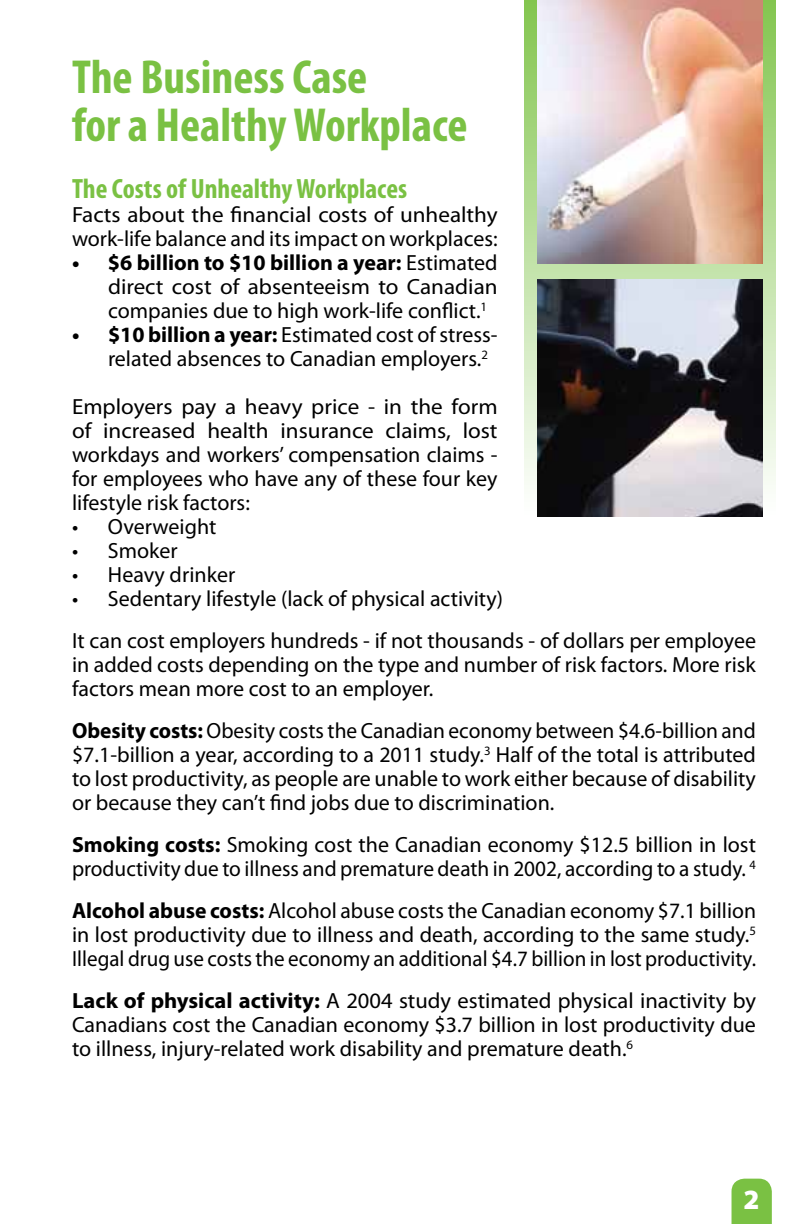
<style>
.page{position:relative;width:792px;height:1224px;background:#fff}
.page>*{position:absolute;margin:0;border:0;box-sizing:border-box;transform-origin:0 0}
.t1{font:700 condensed 48px/48px "Myriad Pro";color:#7ac143}
.t2{font:700 condensed 28px "Myriad Pro";color:#7ac143}
.t3{font:900 28px "Myriad Pro";color:#fff}
.t4{font:22px/24px "Myriad Pro";color:#000;text-align:justify}
.t5{font:22px/24px "Myriad Pro";color:#000;scale:1.05 1}
.s1{font-weight:700}
</style>
<div class="page">
<div style="left:732px;top:1179px;width:40px;height:45px;background:#7ac143"></div>
<svg style="left:525px;top:0;width:251px;height:517px;background:#c3e2ab"></svg>
<img style="left:538px;top:0;width:225px;height:264px">
<img style="left:538px;top:279px;width:225px;height:238px">
<h1 class="t1" style="left:72px;top:52px;width:397px">The Business Case<br>for a Healthy Workplace</h1>
<p class="t2" style="left:72px;top:172px;width:337px">The Costs of Unhealthy Workplaces</p>
<p class="t5" style="left:72px;top:203px;width:407px">Facts about the financial costs of unhealthy work-life balance and its impact on workplaces:</p>
<p class="t4" style="left:108px;top:251px;width:391px;text-indent:-36px"><span class="s1">• $6 billion to $10 billion a year:</span> Estimated direct cost of absenteeism to Canadian companies due to high work-life conflict.<sup>1</sup></p>
<p class="t4" style="left:108px;top:323px;width:391px;text-indent:-36px"><span class="s1">• $10 billion a year:</span> Estimated cost of stress&shy;related absences to Canadian employers.<sup>2</sup></p>
<p class="t5" style="left:72px;top:395px;width:407px;text-align:justify">Employers pay a heavy price - in the form of increased health insurance claims, lost workdays and workers’ compensation claims - for employees who have any of these four key lifestyle risk factors:</p>
<p class="t4" style="left:72px;top:515px;width:146px">• Overweight</p>
<p class="t4" style="left:72px;top:539px;width:107px">• Smoker</p>
<p class="t4" style="left:72px;top:563px;width:165px">• Heavy drinker</p>
<p class="t4" style="left:72px;top:578px;width:686px;line-height:42px">• Sedentary lifestyle (lack of physical activity)<br>It can cost employers hundreds - if not thousands - of dollars per employee</p>
<p class="t4" style="left:72px;top:653px;width:686px">in added costs depending on the type and number of risk factors. More risk factors mean more cost to an employer.</p>
<p class="t4" style="left:72px;top:719px;width:686px"><span class="s1">Obesity costs:</span> Obesity costs the Canadian economy between $4.6-billion and $7.1-billion a year, according to a 2011 study.<sup>3</sup> Half of the total is attributed to lost productivity, as people are unable to work either because of disability or because they can’t find jobs due to discrimination.</p>
<p class="t4" style="left:72px;top:833px;width:686px"><span class="s1">Smoking costs:</span> Smoking cost the Canadian economy $12.5 billion in lost productivity due to illness and premature death in 2002, according to a study. <sup>4</sup></p>
<p class="t4" style="left:72px;top:899px;width:686px"><span class="s1">Alcohol abuse costs:</span> Alcohol abuse costs the Canadian economy $7.1 billion in lost productivity due to illness and death, according to the same study.<sup>5<br></sup>I llegal drug use costs the economy an additional $4.7 billion in lost productivity.</p>
<p class="t4" style="left:72px;top:989px;width:686px"><span class="s1">Lack of physical activity:</span> A 2004 study estimated physical inactivity by Canadians cost the Canadian economy $3.7 billion in lost productivity due to illness, injury-related work disability and premature death.<sup>6</sup></p>
<p class="t3" style="left:744px;top:1184px;width:18px">2</p>
</div>
